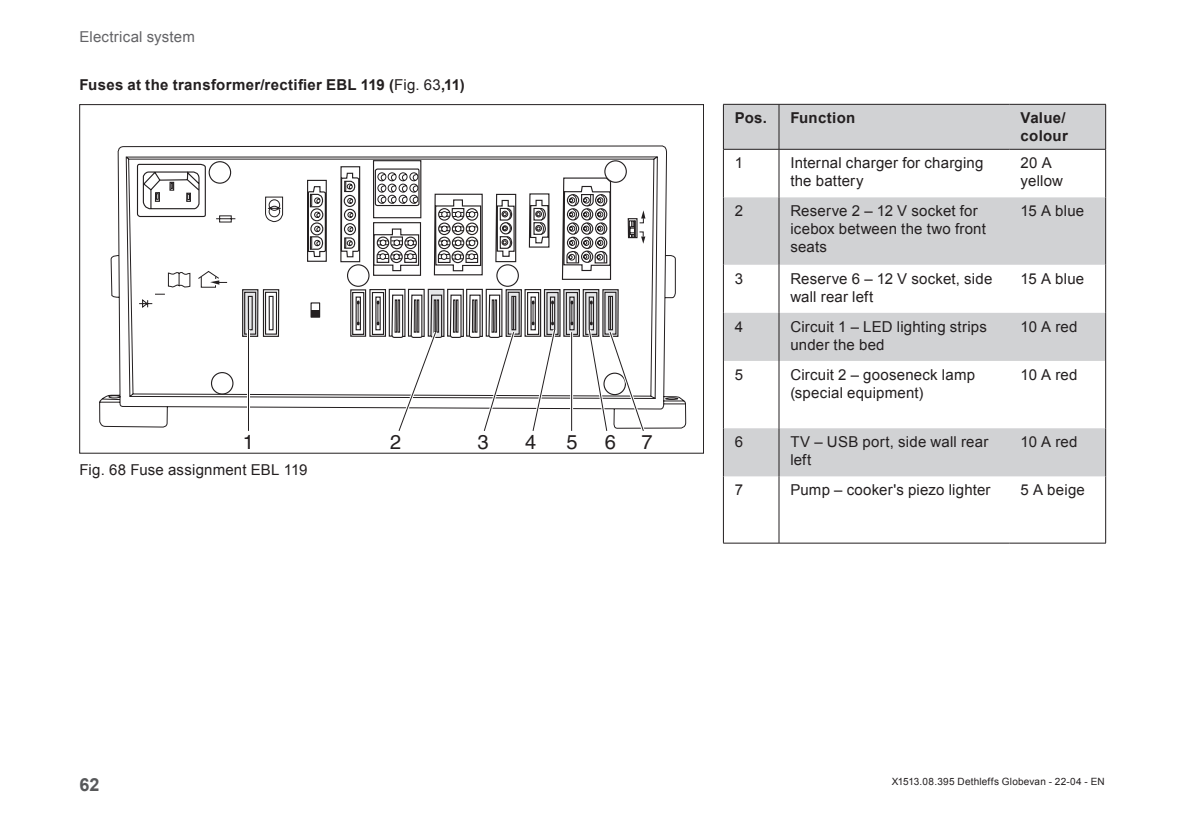
<style>
.page{position:relative;width:1191px;height:823px;background:#fff}
.page>*{position:absolute;margin:0;border:0;box-sizing:border-box;transform-origin:0 0}
.t1{font:20px "Helvetica";color:#231f20}
.t2{font:700 18px "Arial";color:#57585a}
.Tabelle_Grundtext{font:15px/18px "Arial";letter-spacing:.015em;color:#231f20}
.Überschrift_4_Zwis{font:700 15px "Arial";letter-spacing:.02em;color:#231f20}
.Tabelle_Kopfzeile{font:700 15px/18px "Arial";letter-spacing:.02em;color:#231f20}
.t3{font:15px "Arial";letter-spacing:.015em;color:#636366}
.t4{font:10px "Arial";letter-spacing:.025em;color:#231f20}
.s1{font-weight:400}
</style>
<div class="page">
<svg style="left:724px;top:105px;width:381px;height:371px;fill:#d1d2d4"></svg>
<hr style="left:723px;top:104px;width:56px;height:1px;background:#231f20">
<hr style="left:723px;top:104px;width:1px;height:45px;background:#231f20">
<hr style="left:779px;top:104px;width:230px;height:1px;background:#231f20">
<hr style="left:778px;top:104px;width:1px;height:45px;background:#231f20">
<hr style="left:1009px;top:104px;width:97px;height:1px;background:#231f20">
<hr style="left:1105px;top:104px;width:1px;height:45px;background:#231f20">
<hr style="left:723px;top:149px;width:1px;height:48px;background:#231f20">
<hr style="left:778px;top:149px;width:1px;height:48px;background:#231f20">
<hr style="left:1105px;top:149px;width:1px;height:48px;background:#231f20">
<hr style="left:723px;top:197px;width:1px;height:67px;background:#231f20">
<hr style="left:778px;top:197px;width:1px;height:67px;background:#231f20">
<hr style="left:1105px;top:197px;width:1px;height:67px;background:#231f20">
<hr style="left:723px;top:264px;width:1px;height:48px;background:#231f20">
<hr style="left:778px;top:264px;width:1px;height:48px;background:#231f20">
<hr style="left:1105px;top:264px;width:1px;height:48px;background:#231f20">
<hr style="left:723px;top:312px;width:1px;height:49px;background:#231f20">
<hr style="left:778px;top:312px;width:1px;height:49px;background:#231f20">
<hr style="left:1105px;top:312px;width:1px;height:49px;background:#231f20">
<hr style="left:723px;top:361px;width:1px;height:67px;background:#231f20">
<hr style="left:778px;top:361px;width:1px;height:67px;background:#231f20">
<hr style="left:1105px;top:361px;width:1px;height:67px;background:#231f20">
<hr style="left:723px;top:428px;width:1px;height:48px;background:#231f20">
<hr style="left:778px;top:428px;width:1px;height:48px;background:#231f20">
<hr style="left:1105px;top:428px;width:1px;height:48px;background:#231f20">
<hr style="left:723px;top:476px;width:1px;height:66px;background:#231f20">
<hr style="left:778px;top:476px;width:1px;height:66px;background:#231f20">
<hr style="left:1105px;top:476px;width:1px;height:66px;background:#231f20">
<hr style="left:723px;top:542px;width:56px;height:1px;background:#231f20">
<hr style="left:779px;top:542px;width:230px;height:1px;background:#231f20">
<hr style="left:1009px;top:542px;width:97px;height:1px;background:#231f20">
<hr style="left:723px;top:149px;width:56px;height:1px;background:#231f20">
<hr style="left:779px;top:149px;width:230px;height:1px;background:#231f20">
<hr style="left:1009px;top:149px;width:97px;height:1px;background:#231f20">
<svg style="left:99px;top:145px;width:587px;height:309px"></svg>
<svg style="left:136px;top:145px;width:511px;height:289px"></svg>
<p class="t3" style="left:79px;top:27px;width:117px">Electrical system</p>
<p class="Überschrift_4_Zwis" style="left:79px;top:75px;width:387px">Fuses at the transformer/rectifier EBL 119 (<span class="s1">Fig. 63</span>,11)</p>
<p class="t1" style="left:243px;top:429px;width:13px">1</p>
<p class="t1" style="left:390px;top:429px;width:13px">2</p>
<p class="t1" style="left:477px;top:429px;width:13px">3</p>
<p class="t1" style="left:525px;top:429px;width:13px">4</p>
<p class="t1" style="left:566px;top:429px;width:13px">5</p>
<p class="t1" style="left:605px;top:429px;width:13px">6</p>
<p class="t1" style="left:641px;top:429px;width:13px">7</p>
<p class="Tabelle_Grundtext" style="left:79px;top:461px;width:229px">Fig. 68 Fuse assignment EBL 119</p>
<p class="Tabelle_Kopfzeile" style="left:734px;top:109px;width:34px">Pos.</p>
<p class="Tabelle_Kopfzeile" style="left:790px;top:109px;width:66px">Function</p>
<p class="Tabelle_Kopfzeile" style="left:1020px;top:109px;width:49px">Value/ colour</p>
<p class="Tabelle_Grundtext" style="left:734px;top:154px;width:10px">1</p>
<p class="Tabelle_Grundtext" style="left:790px;top:154px;width:195px">Internal charger for charging the battery</p>
<p class="Tabelle_Grundtext" style="left:1020px;top:154px;width:44px">20 A yellow</p>
<p class="Tabelle_Grundtext" style="left:734px;top:202px;width:10px">2</p>
<p class="Tabelle_Grundtext" style="left:790px;top:202px;width:197px">Reserve 2 – 12 V socket for icebox between the two front seats</p>
<p class="Tabelle_Grundtext" style="left:1020px;top:202px;width:65px">15 A blue</p>
<p class="Tabelle_Grundtext" style="left:734px;top:269px;width:10px">3</p>
<p class="Tabelle_Grundtext" style="left:790px;top:269px;width:203px">Reserve 6 – 12 V socket, side wall rear left</p>
<p class="Tabelle_Grundtext" style="left:1020px;top:269px;width:65px">15 A blue</p>
<p class="Tabelle_Grundtext" style="left:734px;top:317px;width:10px">4</p>
<p class="Tabelle_Grundtext" style="left:790px;top:317px;width:198px">Circuit 1 – LED lighting strips under the bed</p>
<p class="Tabelle_Grundtext" style="left:1020px;top:317px;width:58px">10 A red</p>
<p class="Tabelle_Grundtext" style="left:734px;top:365px;width:10px">5</p>
<p class="Tabelle_Grundtext" style="left:790px;top:365px;width:186px">Circuit 2 – gooseneck lamp (special equipment)</p>
<p class="Tabelle_Grundtext" style="left:1020px;top:365px;width:58px">10 A red</p>
<p class="Tabelle_Grundtext" style="left:734px;top:433px;width:10px">6</p>
<p class="Tabelle_Grundtext" style="left:790px;top:433px;width:199px">TV – USB port, side wall rear left</p>
<p class="Tabelle_Grundtext" style="left:1020px;top:433px;width:58px">10 A red</p>
<p class="Tabelle_Grundtext" style="left:734px;top:481px;width:10px">7</p>
<p class="Tabelle_Grundtext" style="left:790px;top:481px;width:202px">Pump – cooker's piezo lighter</p>
<p class="Tabelle_Grundtext" style="left:1020px;top:481px;width:66px">5 A beige</p>
<p class="t2" style="left:79px;top:771px;width:22px">62</p>
<p class="t4" style="left:891px;top:774px;width:215px">X1513.08.395 Dethleffs Globevan - 22-04 - EN</p>
</div>
